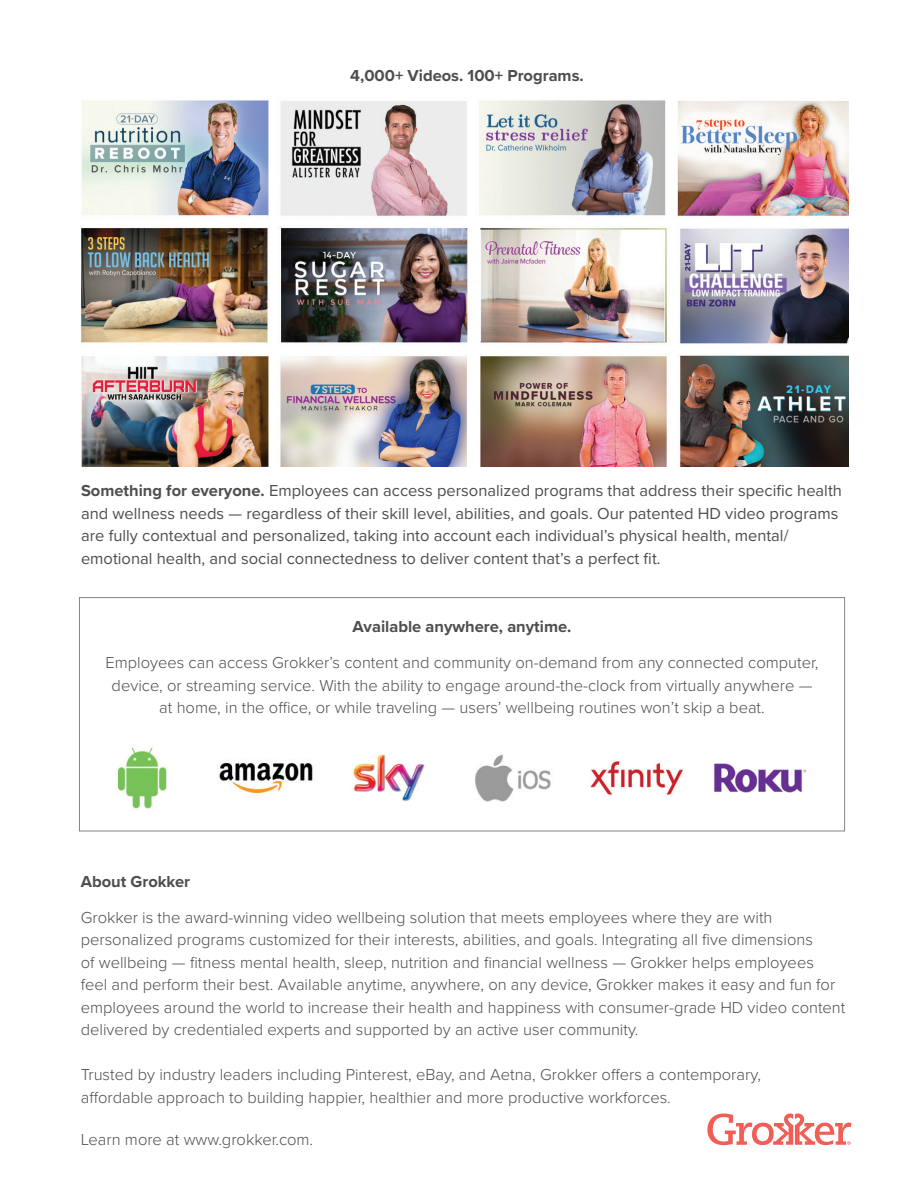
<style>
.page{position:relative;width:918px;height:1188px;background:#fff}
.page>*{position:absolute;margin:0;border:0;box-sizing:border-box;transform-origin:0 0}
.t1{font:300 16.5px/22.5px "Proxima Nova";color:#504d4d}
.t2{font:16.5px/22.5px "Proxima Nova";color:#504d4d}
.t3{font:700 16.5px "Proxima Nova";color:#504d4d}
.s1{font-weight:700}
</style>
<div class="page">
<img style="left:81px;top:100px;width:767px;height:366px">
<img style="left:118px;top:747px;width:689px;height:62px">
<div style="left:79px;top:597px;width:766px;height:234px;border:1px solid #828487"></div>
<svg style="left:707px;top:1113px;width:144px;height:32px"></svg>
<p class="t3" style="left:350px;top:63px;width:235px">4,000+ Videos. 100+ Programs.</p>
<p class="t2" style="left:81px;top:479px;width:762px"><span class="s1">Something for everyone.</span> Employees can access personalized programs that address their specific health and wellness needs — regardless of their skill level, abilities, and goals. Our patented HD video programs are fully contextual and personalized, taking into account each individual’s physical health, mental/ emotional health, and social connectedness to deliver content that’s a perfect fit.</p>
<p class="t3" style="left:353px;top:614px;width:220px">Available anywhere, anytime.</p>
<p class="t1" style="left:105px;top:651px;width:715px;text-align:center">Employees can access Grokker’s content and community on-demand from any connected computer, device, or streaming service. With the ability to engage around-the-clock from virtually anywhere — at home, in the office, or while traveling — users’ wellbeing routines won’t skip a beat.</p>
<p class="t3" style="left:81px;top:869px;width:111px">About Grokker</p>
<p class="t1" style="left:81px;top:905px;width:766px">Grokker is the award-winning video wellbeing solution that meets employees where they are with personalized programs customized for their interests, abilities, and goals. Integrating all five dimensions<br>of wellbeing — fitness mental health, sleep, nutrition and financial wellness — Grokker helps employees<br>feel and perform their best. Available anytime, anywhere, on any device, Grokker makes it easy and fun for employees around the world to increase their health and happiness with consumer-grade HD video content delivered by credentialed experts and supported by an active user community.</p>
<p class="t1" style="left:81px;top:1063px;width:682px">Trusted by industry leaders including Pinterest, eBay, and Aetna, Grokker offers a contemporary, affordable approach to building happier, healthier and more productive workforces.</p>
<p class="t1" style="left:81px;top:1127px;width:234px">Learn more at www.grokker.com.</p>
</div>
